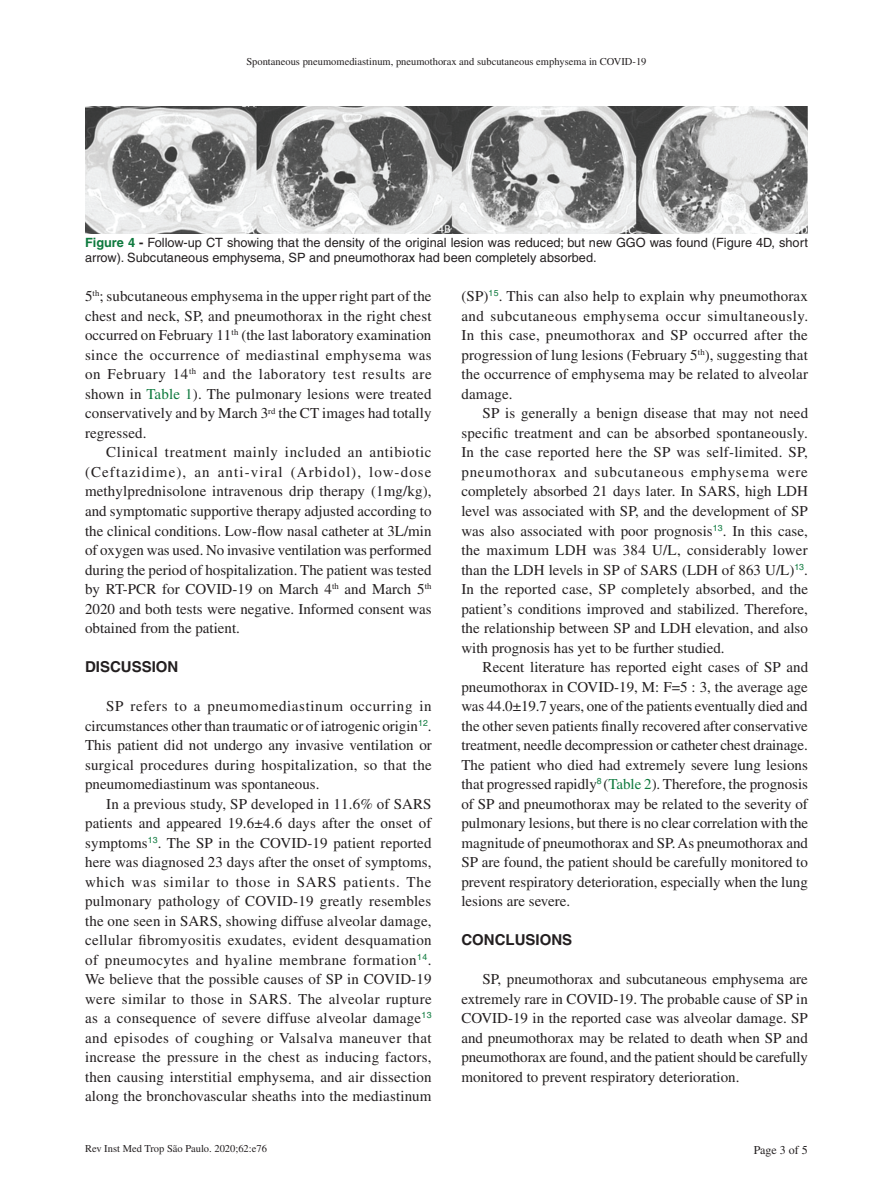
<style>
.page{position:relative;width:893px;height:1191px;background:#fff}
.page>*{position:absolute;margin:0;border:0;box-sizing:border-box;transform-origin:0 0}
.t1{font:15px/19.5px "Times";color:#231f20;text-align:justify}
.t2{font:700 15px "Helvetica";color:#231f20}
.t3{font:12.75px/15px "Helvetica";color:#231f20}
.t4{font:12px "Times";color:#231f20}
.t5{font:10.5px "Times";color:#231f20}
.s1{font-weight:700;color:#0d793d}
.s2{font-weight:700}
.s3{color:#0d793d}
</style>
<div class="page">
<img style="left:85px;top:106px;width:723px;height:128px">
<p class="t5" style="left:246px;top:56px;width:402px">Spontaneous pneumomediastinum, pneumothorax and subcutaneous emphysema in COVID-19</p>
<p class="t3" style="left:85px;top:235px;width:724px"><span class="s1">Figure 4</span> <span class="s2">-</span> Follow-up CT showing that the density of the original lesion was reduced; but new GGO was found (Figure 4D, short arrow). Subcutaneous emphysema, SP and pneumothorax had been completely absorbed.</p>
<p class="t1" style="left:85px;top:286px;width:348px">5<sup>th</sup>; subcutaneous emphysema in the upper right part of the chest and neck, SP, and pneumothorax in the right chest occurred on February 11<sup>th</sup> (the last laboratory examination since the occurrence of mediastinal emphysema was on February 14<sup>th</sup> and the laboratory test results are shown in <span class="s3">Table 1</span>). The pulmonary lesions were treated conservatively and by March 3<sup>rd</sup> the CT images had totally regressed.</p>
<p class="t1" style="left:85px;top:442px;width:348px;text-indent:21px">Clinical treatment mainly included an antibiotic (Ceftazidime), an anti-viral (Arbidol), low-dose methylprednisolone intravenous drip therapy (1mg/kg), and symptomatic supportive therapy adjusted according to the clinical conditions. Low-flow nasal catheter at 3L/min of oxygen was used. No invasive ventilation was performed during the period of hospitalization. The patient was tested by RT-PCR for COVID-19 on March 4<sup>th</sup> and March 5<sup>th </sup>2020 and both tests were negative. Informed consent was obtained from the patient.</p>
<p class="t2" style="left:85px;top:657px;width:95px">DISCUSSION</p>
<p class="t1" style="left:85px;top:696px;width:348px;text-indent:21px">SP refers to a pneumomediastinum occurring in circumstances other than traumatic or of iatrogenic origin<sup>12</sup>.<br>This patient did not undergo any invasive ventilation or surgical procedures during hospitalization, so that the pneumomediastinum was spontaneous.</p>
<p class="t1" style="left:85px;top:793px;width:348px;text-indent:21px">In a previous study, SP developed in 11.6% of SARS patients and appeared 19.6±4.6 days after the onset of symptoms<sup>13</sup>. The SP in the COVID-19 patient reported here was diagnosed 23 days after the onset of symptoms, which was similar to those in SARS patients. The pulmonary pathology of COVID-19 greatly resembles the one seen in SARS, showing diffuse alveolar damage, cellular fibromyositis exudates, evident desquamation of pneumocytes and hyaline membrane formation<sup>14</sup>.<br>We believe that the possible causes of SP in COVID-19 were similar to those in SARS. The alveolar rupture as a consequence of severe diffuse alveolar damage<sup>13 </sup>and episodes of coughing or Valsalva maneuver that increase the pressure in the chest as inducing factors, then causing interstitial emphysema, and air dissection along the bronchovascular sheaths into the mediastinum</p>
<p class="t5" style="left:85px;top:1143px;width:183px">Rev Inst Med Trop São Paulo. 2020;62:e76</p>
<p class="t1" style="left:461px;top:286px;width:348px">(SP)<sup>15</sup>. This can also help to explain why pneumothorax and subcutaneous emphysema occur simultaneously.<br>In this case, pneumothorax and SP occurred after the progression of lung lesions (February 5<sup>th</sup>), suggesting that the occurrence of emphysema may be related to alveolar damage.</p>
<p class="t1" style="left:461px;top:403px;width:348px;text-indent:21px">SP is generally a benign disease that may not need specific treatment and can be absorbed spontaneously.<br>In the case reported here the SP was self-limited. SP, pneumothorax and subcutaneous emphysema were completely absorbed 21 days later. In SARS, high LDH level was associated with SP, and the development of SP was also associated with poor prognosis<sup>13</sup>. In this case, the maximum LDH was 384 U/L, considerably lower than the LDH levels in SP of SARS (LDH of 863 U/L)<sup>13</sup>.<br>In the reported case, SP completely absorbed, and the patient’s conditions improved and stabilized. Therefore, the relationship between SP and LDH elevation, and also with prognosis has yet to be further studied.</p>
<p class="t1" style="left:461px;top:657px;width:348px;text-indent:21px">Recent literature has reported eight cases of SP and pneumothorax in COVID-19, M: F=5 : 3, the average age was 44.0±19.7 years, one of the patients eventually died and the other seven patients finally recovered after conservative treatment, needle decompression or catheter chest drainage.<br>The patient who died had extremely severe lung lesions that progressed rapidly<sup>8</sup> (<span class="s3">Table 2</span>). Therefore, the prognosis of SP and pneumothorax may be related to the severity of pulmonary lesions, but there is no clear correlation with the magnitude of pneumothorax and SP. As pneumothorax and SP are found, the patient should be carefully monitored to prevent respiratory deterioration, especially when the lung lesions are severe.</p>
<p class="t2" style="left:461px;top:930px;width:112px">CONCLUSIONS</p>
<p class="t1" style="left:461px;top:969px;width:348px;text-indent:21px">SP, pneumothorax and subcutaneous emphysema are extremely rare in COVID-19. The probable cause of SP in COVID-19 in the reported case was alveolar damage. SP and pneumothorax may be related to death when SP and pneumothorax are found, and the patient should be carefully monitored to prevent respiratory deterioration.</p>
<p class="t4" style="left:754px;top:1142px;width:56px">Page 3 of 5</p>
</div>
